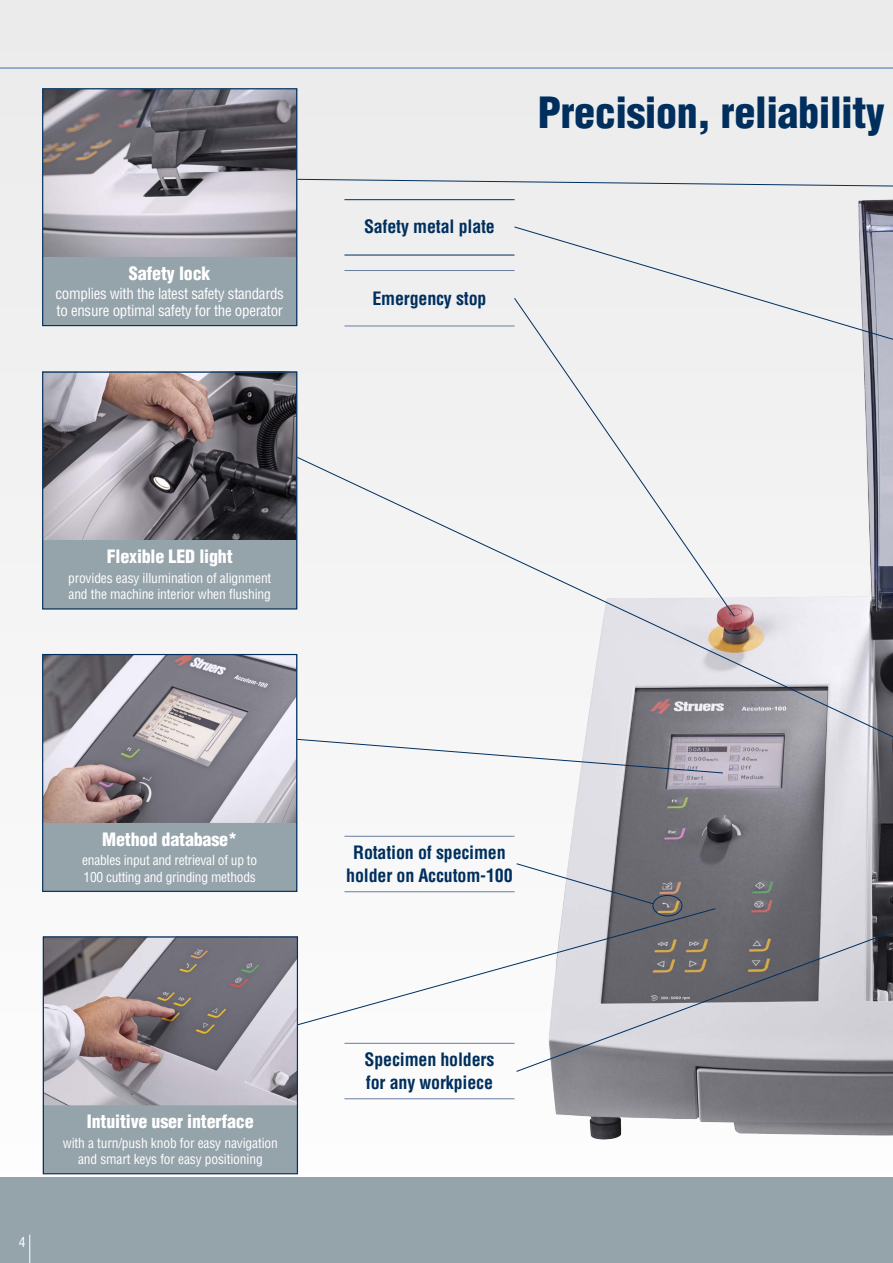
<style>
.page{position:relative;width:893px;height:1263px;background:#fff}
.page>*{position:absolute;margin:0;border:0;box-sizing:border-box;transform-origin:0 0}
.t1{font:900 condensed 42px "Helvetica LT Std";letter-spacing:-.01em;color:#002f5e}
.t2{font:700 condensed 18px/22.5px "Helvetica LT Std";letter-spacing:-.01em;color:#002f5e}
.t3{font:900 condensed 18px "Helvetica LT Std";letter-spacing:-.01em;color:#fff}
.t4{font:condensed 15px/16.5px "Helvetica LT Std";letter-spacing:-.02em;color:#fff}
.t5{font:condensed 13.5px/16.5px "Helvetica LT Std";letter-spacing:-.01em;color:#fff}
</style>
<div class="page">
<div style="left:0;top:0;width:893px;height:1173px;background:#ebebec"></div>
<img style="left:510px;top:199px;width:383px;height:969px">
<hr style="left:0;top:68px;width:893px;height:1px;background:#436ab3">
<div style="left:0;top:1178px;width:893px;height:85px;background:#95a3ab"></div>
<svg style="left:29px;top:1234px;width:1px;height:29px"></svg>
<div style="left:653px;top:895px;width:29px;height:21px;border:1px solid #002f5e;border-radius:50%"></div>
<svg style="left:297px;top:743px;width:426px;height:30px"></svg>
<svg style="left:295px;top:456px;width:598px;height:287px"></svg>
<svg style="left:297px;top:179px;width:596px;height:8px"></svg>
<svg style="left:514px;top:226px;width:379px;height:130px"></svg>
<svg style="left:514px;top:298px;width:221px;height:319px"></svg>
<svg style="left:295px;top:908px;width:421px;height:118px"></svg>
<svg style="left:516px;top:927px;width:377px;height:145px"></svg>
<svg style="left:516px;top:863px;width:137px;height:41px"></svg>
<img style="left:44px;top:656px;width:251px;height:166px">
<div style="left:43px;top:823px;width:254px;height:68px;background:#95a3ab"></div>
<div style="left:42px;top:654px;width:255px;height:238px;border:1px solid #002f5e"></div>
<img style="left:45px;top:938px;width:251px;height:166px">
<div style="left:43px;top:1106px;width:255px;height:67px;background:#95a3ab"></div>
<div style="left:43px;top:936px;width:255px;height:238px;border:1px solid #002f5e"></div>
<img style="left:44px;top:374px;width:251px;height:166px">
<div style="left:43px;top:541px;width:254px;height:68px;background:#95a3ab"></div>
<div style="left:42px;top:540px;width:255px;height:69px;border:1px solid #95a3ab"></div>
<div style="left:42px;top:372px;width:255px;height:237px;border:1px solid #002f5e"></div>
<img style="left:44px;top:90px;width:251px;height:166px">
<div style="left:43px;top:257px;width:254px;height:68px;background:#95a3ab"></div>
<div style="left:42px;top:88px;width:255px;height:238px;border:1px solid #002f5e"></div>
<hr style="left:344px;top:255px;width:170px;height:1px;background:#002f5e">
<hr style="left:344px;top:199px;width:170px;height:1px;background:#002f5e">
<hr style="left:344px;top:270px;width:170px;height:1px;background:#6a7ca1">
<hr style="left:344px;top:326px;width:170px;height:1px;background:#6a7ca1">
<hr style="left:344px;top:1043px;width:170px;height:1px;background:#6a7ca1">
<hr style="left:344px;top:1098px;width:170px;height:1px;background:#6a7ca1">
<hr style="left:344px;top:836px;width:170px;height:1px;background:#6a7ca1">
<hr style="left:344px;top:891px;width:170px;height:1px;background:#6a7ca1">
<h2 class="t3" style="left:129px;top:262px;width:83px">Safety lock</h2>
<p class="t4" style="left:56px;top:286px;width:230px">complies with the latest safety standards to ensure optimal safety for the operator</p>
<h2 class="t2" style="left:364px;top:215px;width:132px">Safety metal plate</h2>
<h2 class="t2" style="left:372px;top:287px;width:116px">Emergency stop</h2>
<h1 class="t1" style="left:538px;top:86px;width:349px">Precision, reliability</h1>
<h2 class="t3" style="left:107px;top:545px;width:127px">Flexible LED light</h2>
<p class="t5" style="left:68px;top:570px;width:205px">provides easy illumination of alignment and the machine interior when flushing</p>
<h2 class="t3" style="left:102px;top:828px;width:136px">Method database*</h2>
<p class="t5" style="left:82px;top:852px;width:176px">enables input and retrieval of up to<br>100 cutting and grinding methods</p>
<p class="t5" style="left:19px;top:1234px;width:8px">4</p>
<h2 class="t3" style="left:87px;top:1110px;width:168px">Intuitive user interface</h2>
<p class="t5" style="left:63px;top:1134px;width:217px;text-align:center">with a turn/push knob for easy navigation and smart keys for easy positioning</p>
<h2 class="t2" style="left:346px;top:841px;width:168px;text-align:center">Rotation of specimen holder on Accutom-100</h2>
<h2 class="t2" style="left:365px;top:1048px;width:131px">Specimen holders for any workpiece</h2>
</div>
